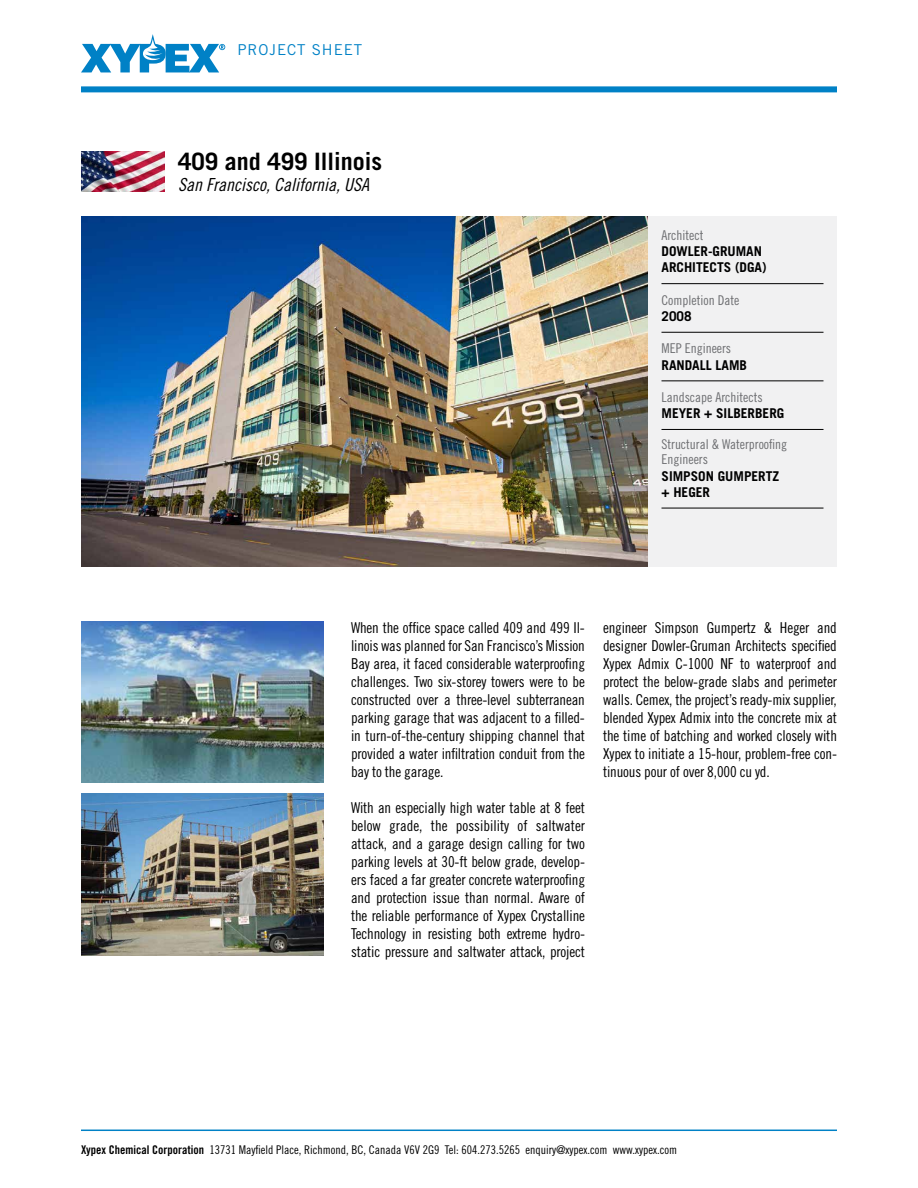
<style>
.page{position:relative;width:918px;height:1188px;background:#fff}
.page>*{position:absolute;margin:0;border:0;box-sizing:border-box;transform-origin:0 0}
.t1{font:700 24px "Trade Gothic";color:#000}
.t2{font:18px "Trade Gothic Cond Eighteen Obl";color:#000}
.t3{font:15px/18px "Trade Gothic Cond Eighteen";letter-spacing:-.01em;color:#000;text-align:justify}
.t4{font:15px "Trade Gothic";letter-spacing:.06em;color:#0081c6}
.t5{font:13.5px/15px "Trade Gothic Cond Eighteen";color:#6d6e71}
.t6{font:700 13.5px/16.2px "Trade Gothic";color:#000}
.t7{font:12px "Trade Gothic Cond Eighteen";color:#000}
.s1{font-family:"Trade Gothic Bold Cond Twenty"}
</style>
<div class="page">
<svg style="left:81px;top:34px;width:144px;height:38px"></svg>
<div style="left:81px;top:86px;width:756px;height:6px;background:#0081c6"></div>
<hr style="left:81px;top:1130px;width:756px;height:1px;background:#0081c6">
<img style="left:81px;top:151px;width:83px;height:40px">
<img style="left:81px;top:216px;width:567px;height:351px">
<div style="left:648px;top:216px;width:189px;height:351px;background:#f1f1f2"></div>
<hr style="left:662px;top:283px;width:162px;height:1px;background:#000">
<hr style="left:662px;top:332px;width:162px;height:1px;background:#000">
<hr style="left:662px;top:380px;width:162px;height:1px;background:#000">
<hr style="left:662px;top:429px;width:162px;height:1px;background:#000">
<hr style="left:662px;top:508px;width:162px;height:1px;background:#000">
<img style="left:81px;top:621px;width:243px;height:162px">
<img style="left:81px;top:794px;width:243px;height:162px">
<p class="t4" style="left:238px;top:40px;width:126px">PROJECT SHEET</p>
<h1 class="t1" style="left:178px;top:146px;width:206px">409 and 499 Illinois</h1>
<p class="t2" style="left:178px;top:174px;width:192px">San Francisco, California, USA</p>
<p class="t5" style="left:662px;top:228px;width:43px">Architect</p>
<p class="t6" style="left:662px;top:243px;width:107px">DOWLER-GRUMAN<br>ARCHITECTS (DGA)</p>
<p class="t5" style="left:662px;top:292px;width:79px">Completion Date</p>
<p class="t6" style="left:662px;top:308px;width:32px">2008</p>
<p class="t5" style="left:662px;top:341px;width:71px">MEP Engineers</p>
<p class="t6" style="left:662px;top:357px;width:87px">RANDALL LAMB</p>
<p class="t5" style="left:662px;top:390px;width:103px">Landscape Architects</p>
<p class="t6" style="left:662px;top:405px;width:124px">MEYER + SILBERBERG</p>
<p class="t5" style="left:662px;top:437px;width:127px">Structural &amp; Waterproofing<br>Engineers</p>
<p class="t6" style="left:662px;top:468px;width:119px">SIMPSON GUMPERTZ + HEGER</p>
<p class="t3" style="left:351px;top:618px;width:236px">When the office space called 409 and 499 Il&shy;linois was planned for San Francisco’s Mission Bay area, it faced considerable waterproofing challenges. Two six-storey towers were to be constructed over a three-level subterranean parking garage that was adjacent to a filled&shy;in turn-of-the-century shipping channel that provided a water infiltration conduit from the bay to the garage.</p>
<p class="t3" style="left:351px;top:798px;width:236px">With an especially high water table at 8 feet below grade, the possibility of saltwater attack, and a garage design calling for two parking levels at 30-ft below grade, develop&shy;ers faced a far greater concrete waterproofing and protection issue than normal. Aware of the reliable performance of Xypex Crystalline Technology in resisting both extreme hydro&shy;static pressure and saltwater attack, project</p>
<p class="t3" style="left:603px;top:618px;width:236px">engineer Simpson Gumpertz &amp; Heger and designer Dowler-Gruman Architects specified Xypex Admix C-1000 NF to waterproof and protect the below-grade slabs and perimeter walls. Cemex, the project’s ready-mix supplier, blended Xypex Admix into the concrete mix at the time of batching and worked closely with Xypex to initiate a 15-hour, problem-free con&shy;tinuous pour of over 8,000 cu yd.</p>
<p class="t7" style="left:81px;top:1143px;width:598px"><span class="s1">Xypex Chemical Corporation</span> 13731 Mayfield Place, Richmond, BC, Canada V6V 2G9 Tel: 604.273.5265 enquiry@xypex.com www.xypex.com</p>
</div>
